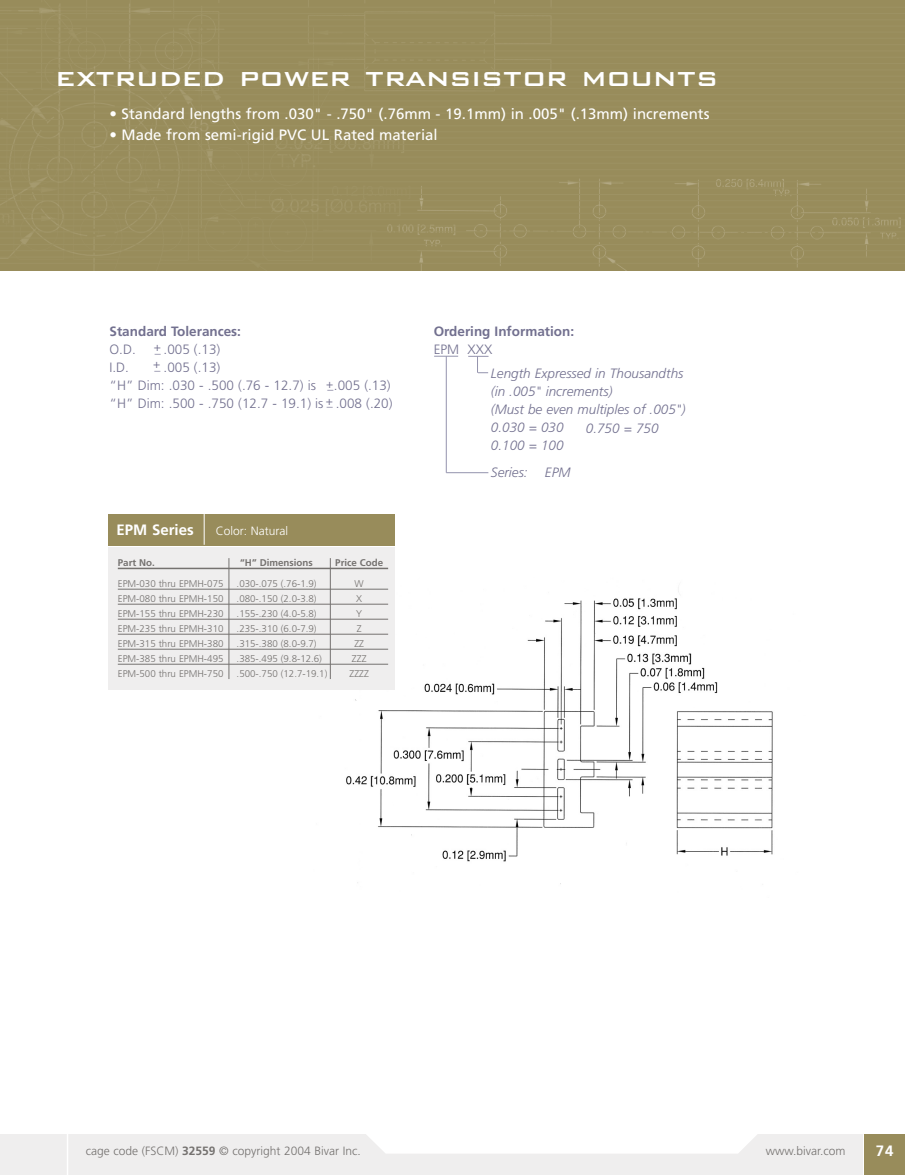
<style>
.page{position:relative;width:905px;height:1175px;background:#fff}
.page>*{position:absolute;margin:0;border:0;box-sizing:border-box;transform-origin:0 0}
.t1{font:500 33px "Bank Gothic BT";color:#fff}
.t2{font:15px "Frutiger";color:#fff}
.t3{font:700 15px "Frutiger";color:#fff}
.t4{font:italic 300 13.5px/18px "Frutiger";color:#72708f}
.t5{font:300 13.5px/18px "Frutiger";color:#72708f}
.t6{font:700 13.5px "Frutiger";color:#72708f}
.t7{font:300 12px "Frutiger";color:#757270}
.t8{font:300 12px "Frutiger";color:#fff}
.t9{font:300 12px/17.4px "Frutiger";color:#72708f}
.t10{font:300 9.75px "Frutiger";color:#757270}
.t11{font:700 9.75px "Frutiger";color:#757270}
.s1{font-weight:700}
</style>
<div class="page">
<img style="left:346px;top:577px;width:427px;height:307px">
<div style="left:0;top:0;width:904px;height:270px;background:#988c5b"></div>
<div style="left:0;top:1134px;width:864px;height:40px;background:#efeeee"></div>
<hr style="left:863px;top:1134px;width:1px;height:40px;background:#fff">
<div style="left:366px;top:1134px;width:391px;height:19px;background:#fff"></div>
<div style="left:864px;top:1134px;width:40px;height:40px;background:#988c5b"></div>
<hr style="left:67px;top:1132px;width:1px;height:42px;background:#fff">
<hr style="left:0;top:7px;width:904px;height:1px;background:#9d9263">
<hr style="left:0;top:13px;width:904px;height:1px;background:#9d9263">
<hr style="left:0;top:19px;width:904px;height:1px;background:#9d9263">
<hr style="left:0;top:26px;width:904px;height:1px;background:#9d9263">
<hr style="left:0;top:32px;width:904px;height:1px;background:#9d9263">
<hr style="left:0;top:38px;width:904px;height:1px;background:#9d9263">
<hr style="left:0;top:44px;width:904px;height:1px;background:#9d9263">
<hr style="left:0;top:51px;width:904px;height:1px;background:#9d9263">
<hr style="left:0;top:57px;width:904px;height:1px;background:#9d9263">
<hr style="left:0;top:63px;width:904px;height:1px;background:#9d9263">
<hr style="left:0;top:70px;width:904px;height:1px;background:#9d9263">
<hr style="left:0;top:76px;width:904px;height:1px;background:#9d9263">
<hr style="left:0;top:82px;width:904px;height:1px;background:#9d9263">
<hr style="left:0;top:88px;width:904px;height:1px;background:#9d9263">
<hr style="left:0;top:94px;width:904px;height:1px;background:#9d9263">
<hr style="left:0;top:101px;width:904px;height:1px;background:#9d9263">
<hr style="left:0;top:107px;width:904px;height:1px;background:#9d9263">
<hr style="left:0;top:113px;width:904px;height:1px;background:#9d9263">
<hr style="left:0;top:119px;width:904px;height:1px;background:#9d9263">
<hr style="left:0;top:125px;width:904px;height:1px;background:#9d9263">
<hr style="left:0;top:131px;width:904px;height:1px;background:#9d9263">
<hr style="left:0;top:138px;width:904px;height:1px;background:#9d9263">
<hr style="left:0;top:144px;width:904px;height:1px;background:#9d9263">
<hr style="left:0;top:150px;width:904px;height:1px;background:#9d9263">
<hr style="left:0;top:157px;width:904px;height:1px;background:#9d9263">
<hr style="left:0;top:163px;width:904px;height:1px;background:#9d9263">
<hr style="left:0;top:169px;width:904px;height:1px;background:#9d9263">
<hr style="left:0;top:175px;width:904px;height:1px;background:#9d9263">
<hr style="left:0;top:181px;width:904px;height:1px;background:#9d9263">
<hr style="left:0;top:188px;width:904px;height:1px;background:#9d9263">
<hr style="left:0;top:194px;width:904px;height:1px;background:#9d9263">
<hr style="left:0;top:200px;width:904px;height:1px;background:#9d9263">
<hr style="left:0;top:207px;width:904px;height:1px;background:#9d9263">
<hr style="left:0;top:213px;width:904px;height:1px;background:#9d9263">
<hr style="left:0;top:219px;width:904px;height:1px;background:#9d9263">
<hr style="left:0;top:225px;width:904px;height:1px;background:#9d9263">
<hr style="left:0;top:231px;width:904px;height:1px;background:#9d9263">
<hr style="left:0;top:238px;width:904px;height:1px;background:#9d9263">
<hr style="left:0;top:244px;width:904px;height:1px;background:#9d9263">
<hr style="left:0;top:250px;width:904px;height:1px;background:#9d9263">
<hr style="left:0;top:257px;width:904px;height:1px;background:#9d9263">
<hr style="left:0;top:263px;width:904px;height:1px;background:#9d9263">
<svg style="left:468px;top:356px;width:20px;height:17px"></svg>
<svg style="left:434px;top:356px;width:24px;height:1px"></svg>
<hr style="left:446px;top:356px;width:1px;height:116px;background:#9493ad">
<hr style="left:446px;top:472px;width:42px;height:1px;background:#9493ad">
<div style="left:108px;top:547px;width:286px;height:143px;background:#efeeee"></div>
<hr style="left:118px;top:567px;width:270px;height:2px;background:#757270">
<hr style="left:118px;top:589px;width:270px;height:1px;background:#757270">
<hr style="left:118px;top:604px;width:270px;height:1px;background:#757270">
<hr style="left:118px;top:619px;width:270px;height:1px;background:#757270">
<hr style="left:118px;top:634px;width:270px;height:1px;background:#757270">
<hr style="left:118px;top:649px;width:270px;height:1px;background:#757270">
<hr style="left:118px;top:664px;width:270px;height:1px;background:#757270">
<hr style="left:228px;top:558px;width:1px;height:121px;background:#757270">
<hr style="left:330px;top:558px;width:1px;height:121px;background:#757270">
<div style="left:108px;top:513px;width:286px;height:32px;background:#988c5b"></div>
<hr style="left:204px;top:513px;width:1px;height:32px;background:#fff">
<h1 class="t1" style="left:56px;top:55px;width:664px">extruded power transistor mounts</h1>
<h2 class="t2" style="left:110px;top:108px;width:601px">• Standard lengths from .030" - .750" (.76mm - 19.1mm) in .005" (.13mm) increments</h2>
<h2 class="t2" style="left:110px;top:129px;width:329px">• Made from semi-rigid PVC UL Rated material</h2>
<h3 class="t6" style="left:110px;top:326px;width:133px">Standard Tolerances:</h3>
<h3 class="t5" style="left:110px;top:341px;width:28px">O.D.</h3>
<h3 class="t5" style="left:164px;top:341px;width:58px">.005 (.13)</h3>
<h3 class="t5" style="left:110px;top:359px;width:21px">I.D.</h3>
<p class="t9" style="left:153px;top:340px;width:9px">+_ +_</p>
<h3 class="t5" style="left:110px;top:359px;width:208px;text-indent:54px">.005 (.13)<br>“H” Dim: .030 - .500 (.76 - 12.7) is</h3>
<h3 class="t5" style="left:110px;top:377px;width:284px;text-align:right">.005 (.13)<br>“H” Dim: .500 - .750 (12.7 - 19.1) is .008 (.20)</h3>
<p class="t9" style="left:326px;top:376px;width:9px">+_ +_</p>
<h2 class="t3" style="left:117px;top:523px;width:79px">EPM Series</h2>
<p class="t8" style="left:216px;top:525px;width:74px">Color: Natural</p>
<p class="t11" style="left:118px;top:558px;width:39px">Part No.</p>
<p class="t11" style="left:240px;top:558px;width:74px">“H” Dimensions</p>
<p class="t11" style="left:335px;top:558px;width:49px">Price Code</p>
<p class="t10" style="left:118px;top:579px;width:107px">EPM-030 thru EPMH-075</p>
<p class="t10" style="left:237px;top:579px;width:81px">.030-.075 (.76-1.9)</p>
<p class="t10" style="left:354px;top:579px;width:11px">W</p>
<p class="t10" style="left:118px;top:594px;width:107px">EPM-080 thru EPMH-150</p>
<p class="t10" style="left:237px;top:594px;width:81px">.080-.150 (2.0-3.8)</p>
<p class="t10" style="left:356px;top:594px;width:7px">X</p>
<p class="t10" style="left:118px;top:609px;width:107px">EPM-155 thru EPMH-230</p>
<p class="t10" style="left:237px;top:609px;width:81px">.155-.230 (4.0-5.8)</p>
<p class="t10" style="left:356px;top:609px;width:7px">Y</p>
<p class="t10" style="left:118px;top:624px;width:107px">EPM-235 thru EPMH-310</p>
<p class="t10" style="left:237px;top:624px;width:81px">.235-.310 (6.0-7.9)</p>
<p class="t10" style="left:357px;top:624px;width:6px">Z</p>
<p class="t10" style="left:118px;top:639px;width:107px">EPM-315 thru EPMH-380</p>
<p class="t10" style="left:237px;top:639px;width:81px">.315-.380 (8.0-9.7)</p>
<p class="t10" style="left:354px;top:639px;width:11px">ZZ</p>
<p class="t10" style="left:118px;top:654px;width:107px">EPM-385 thru EPMH-495</p>
<p class="t10" style="left:237px;top:654px;width:87px">.385-.495 (9.8-12.6)</p>
<p class="t10" style="left:352px;top:654px;width:16px">ZZZ</p>
<p class="t10" style="left:118px;top:669px;width:107px">EPM-500 thru EPMH-750</p>
<p class="t10" style="left:237px;top:669px;width:92px">.500-.750 (12.7-19.1)</p>
<p class="t10" style="left:349px;top:669px;width:21px">ZZZZ</p>
<h3 class="t6" style="left:434px;top:326px;width:142px">Ordering Information:</h3>
<h3 class="t5" style="left:434px;top:341px;width:60px">EPM XXX</h3>
<h3 class="t4" style="left:491px;top:366px;width:196px">Length Expressed in Thousandths (in .005" increments)<br>(Must be even multiples of .005")<br>0.030 = 030<br>0.100 = 100</h3>
<h3 class="t4" style="left:491px;top:465px;width:38px">Series:</h3>
<h3 class="t4" style="left:545px;top:465px;width:27px">EPM</h3>
<h3 class="t4" style="left:586px;top:420px;width:74px">0.750 = 750</h3>
<p class="t7" style="left:86px;top:1146px;width:276px">cage code (FSCM) <span class="s1">32559</span> © copyright 2004 Bivar Inc.</p>
<p class="t7" style="left:765px;top:1146px;width:81px">www.bivar.com</p>
<h2 class="t3" style="left:875px;top:1144px;width:19px">74</h2>
</div>
